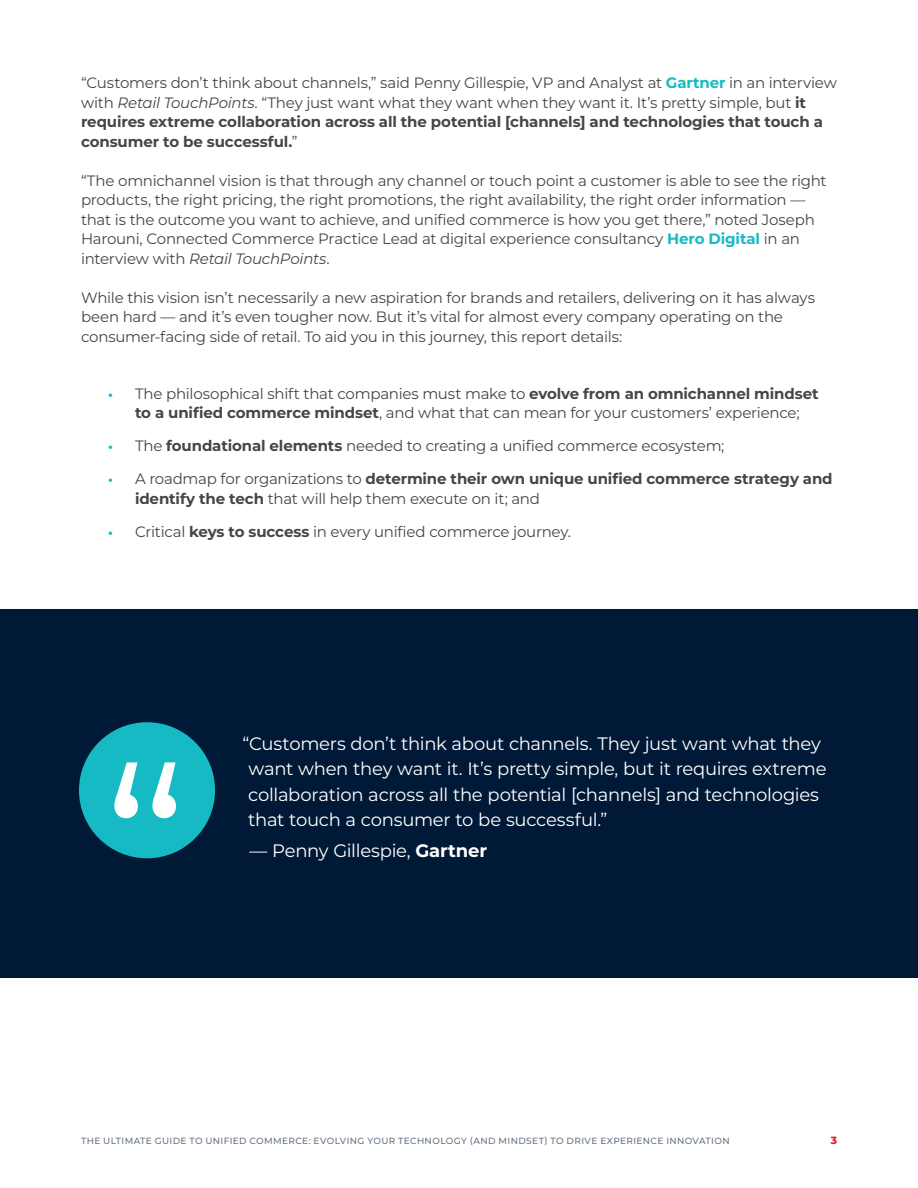
<style>
.page{position:relative;width:918px;height:1188px;background:#fff}
.page>*{position:absolute;margin:0;border:0;box-sizing:border-box;transform-origin:0 0}
.t1{font:18px/25.5px "Montserrat";letter-spacing:-.015em;color:#fff}
.t2{font:15px/19.5px "Montserrat";letter-spacing:-.015em;color:#454647}
.t3{font:700 15px/19.5px "Montserrat";letter-spacing:-.01em;color:#454647}
.t4{font:800 10.5px "Montserrat";color:#d52a2f}
.t5{font:500 9px "Montserrat";letter-spacing:.04em;color:#667586}
.s1{font-weight:700;color:#16bac5}
.s2{font-style:italic}
.s3{font-weight:700}
.s4{font-weight:700;font-size:13.5px;color:#16bac5}
.s5{font-size:13.5px;color:#16bac5}
.s6{font-weight:400}
</style>
<div class="page">
<div style="left:0;top:609px;width:918px;height:368px;background:#001936"></div>
<div style="left:79px;top:722px;width:136px;height:136px;background:#16bac5;border-radius:50%"></div>
<svg style="left:114px;top:762px;width:62px;height:56px"></svg>
<p class="t2" style="left:81px;top:73px;width:758px">“Customers don’t think about channels,” said Penny Gillespie, VP and Analyst at <span class="s1">Gartner</span> in an interview with <span class="s2">Retail TouchPoints</span>. “They just want what they want when they want it. It’s pretty simple, but <span class="s3">it requires extreme collaboration across all the potential [channels] and technologies that touch a consumer to be successful.</span>”</p>
<p class="t2" style="left:81px;top:170px;width:747px">“The omnichannel vision is that through any channel or touch point a customer is able to see the right products, the right pricing, the right promotions, the right availability, the right order information — that is the outcome you want to achieve, and unified commerce is how you get there,” noted Joseph Harouni, Connected Commerce Practice Lead at digital experience consultancy <span class="s1">Hero Digital</span> in an interview with <span class="s2">Retail TouchPoints</span>.</p>
<p class="t2" style="left:81px;top:287px;width:736px">While this vision isn’t necessarily a new aspiration for brands and retailers, delivering on it has always been hard — and it’s even tougher now. But it’s vital for almost every company operating on the consumer-facing side of retail. To aid you in this journey, this report details:</p>
<p class="t2" style="left:108px;top:384px;width:712px;text-align:center"><span class="s4">•</span> The philosophical shift that companies must make to <span class="s3">evolve from an omnichannel mindset to a unified commerce mindset</span>, and what that can mean for your customers’ experience;</p>
<p class="t2" style="left:108px;top:436px;width:618px"><span class="s4">•</span> The <span class="s3">foundational elements</span> needed to creating a unified commerce ecosystem;</p>
<p class="t3" style="left:135px;top:469px;width:699px;text-indent:-27px"><span class="s5">•</span> <span class="s6">A roadmap for organizations to</span> determine their own unique unified commerce strategy and identify the tech <span class="s6">that will help them execute on it; and</span></p>
<p class="t2" style="left:108px;top:522px;width:464px"><span class="s4">•</span> Critical <span class="s3">keys to success</span> in every unified commerce journey.</p>
<p class="t1" style="left:248px;top:730px;width:580px;text-indent:-6px">“Customers don’t think about channels. They just want what they want when they want it. It’s pretty simple, but it requires extreme collaboration across all the potential [channels] and technologies that touch a consumer to be successful.”</p>
<p class="t1" style="left:250px;top:837px;width:239px">— Penny Gillespie, <span class="s3">Gartner</span></p>
<p class="t5" style="left:81px;top:1135px;width:650px">THE ULTIMATE GUIDE TO UNIFIED COMMERCE: EVOLVING YOUR TECHNOLOGY (AND MINDSET) TO DRIVE EXPERIENCE INNOVATION</p>
<p class="t4" style="left:831px;top:1133px;width:8px">3</p>
</div>
